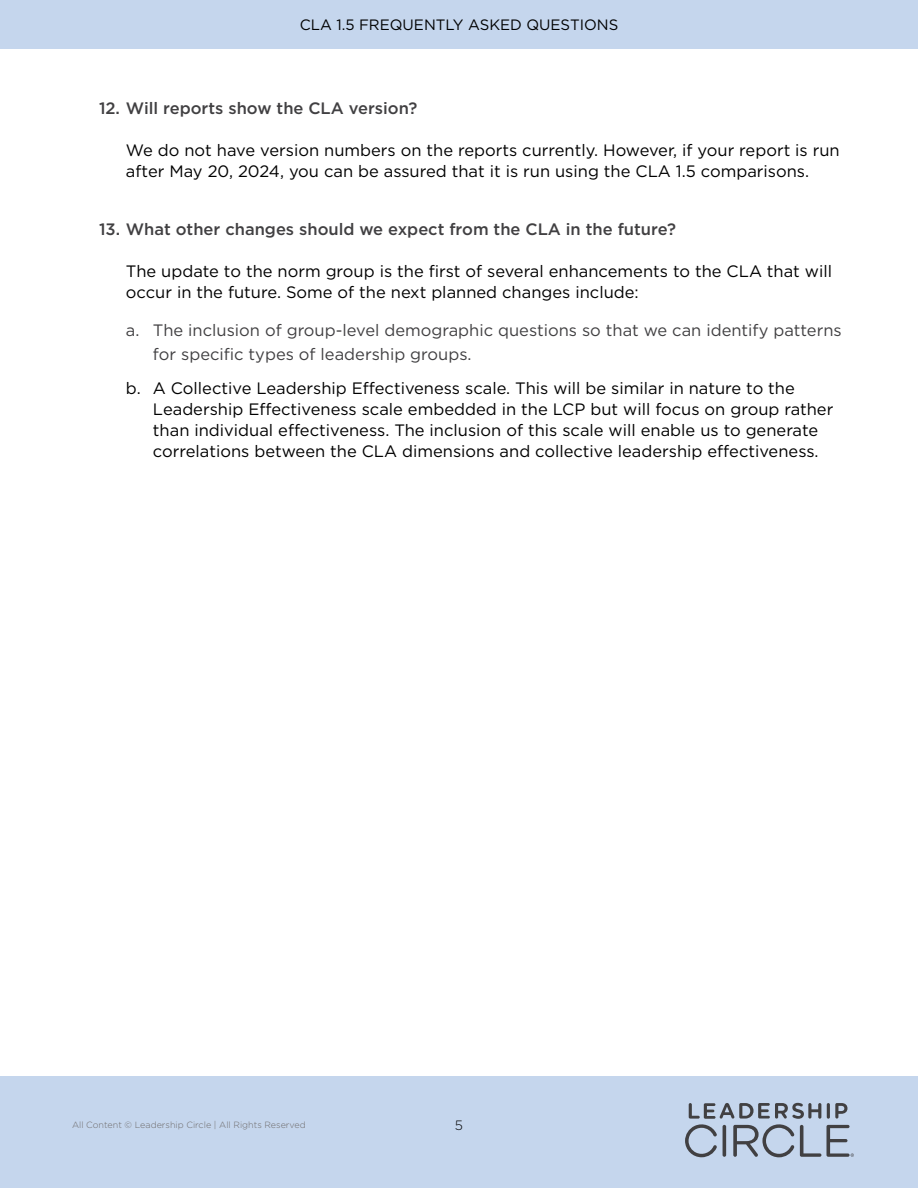
<style>
.page{position:relative;width:918px;height:1188px;background:#fff}
.page>*{position:absolute;margin:0;border:0;box-sizing:border-box;transform-origin:0 0}
.t1{font:16.5px/21px "Gotham";color:#000}
.t2{font:16.5px/24px "Gotham";color:#414042}
.t3{font:500 16.5px "Gotham";color:#414042}
.t4{font:15px "Gotham";color:#000}
.t5{font:300 13.5px "Gotham";color:#000}
.t6{font:300 9px "Gotham";color:#6e6b6b}
</style>
<div class="page">
<div style="left:0;top:0;width:918px;height:48px;background:#c5d6ed"></div>
<div style="left:0;top:1076px;width:918px;height:112px;background:#c5d6ed"></div>
<svg style="left:827px;top:1103px;width:21px;height:16px"></svg>
<svg style="left:685px;top:1103px;width:136px;height:54px"></svg>
<svg style="left:827px;top:1125px;width:27px;height:32px"></svg>
<p class="t4" style="left:300px;top:15px;width:320px">CLA 1.5 FREQUENTLY ASKED QUESTIONS</p>
<p class="t3" style="left:99px;top:97px;width:320px">12. Will reports show the CLA version?</p>
<p class="t1" style="left:126px;top:139px;width:715px">We do not have version numbers on the reports currently. However, if your report is run after May 20, 2024, you can be assured that it is run using the CLA 1.5 comparisons.</p>
<p class="t3" style="left:99px;top:219px;width:578px">13. What other changes should we expect from the CLA in the future?</p>
<p class="t1" style="left:126px;top:261px;width:708px">The update to the norm group is the first of several enhancements to the CLA that will occur in the future. Some of the next planned changes include:</p>
<p class="t2" style="left:153px;top:318px;width:690px;text-indent:-27px">a. The inclusion of group-level demographic questions so that we can identify patterns for specific types of leadership groups.</p>
<p class="t1" style="left:153px;top:378px;width:682px;text-indent:-27px">b. A Collective Leadership Effectiveness scale. This will be similar in nature to the Leadership Effectiveness scale embedded in the LCP but will focus on group rather than individual effectiveness. The inclusion of this scale will enable us to generate correlations between the CLA dimensions and collective leadership effectiveness.</p>
<p class="t6" style="left:72px;top:1119px;width:235px">All Content © Leadership Circle | All Rights Reserved</p>
<p class="t5" style="left:455px;top:1117px;width:10px">5</p>
</div>
